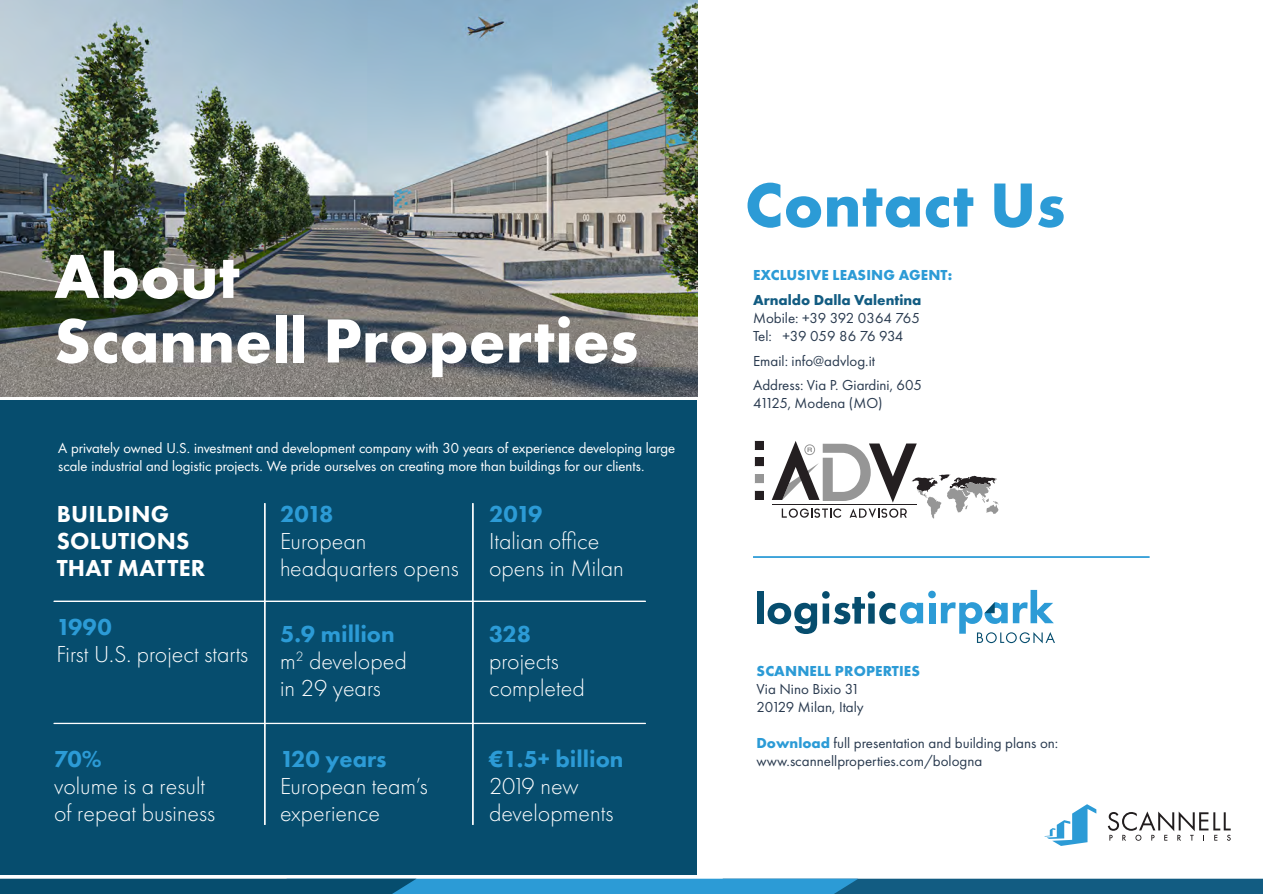
<style>
.page{position:relative;width:1263px;height:894px;background:#fff}
.page>*{position:absolute;margin:0;border:0;box-sizing:border-box;transform-origin:0 0}
.t1{font:700 64.5px/64.5px "Futura";color:#fff}
.t2{font:700 64.5px "Futura";color:#2c9bd6}
.t3{font:300 24px/27px "Futura PT";color:#fff}
.t4{font:800 24px "Futura PT";color:#2c9bd6}
.t5{font:800 24px/27px "Futura PT";letter-spacing:.01em;color:#fff}
.t6{font:15px/18px "Futura PT";color:#293a4f}
.t7{font:15px/18px "Futura Boo";color:#fff}
.t8{font:700 15px "Futura PT";letter-spacing:.01em;color:#2c9bd6}
.t9{font:700 15px "Futura PT";color:#125c82}
.s1{font-weight:800;color:#2c9bd6}
.s2{font-weight:700;color:#2c9bd6}
</style>
<div class="page">
<svg style="left:754px;top:441px;width:9px;height:9px"></svg>
<svg style="left:754px;top:457px;width:9px;height:9px"></svg>
<svg style="left:754px;top:474px;width:9px;height:9px"></svg>
<svg style="left:754px;top:490px;width:9px;height:9px"></svg>
<svg style="left:771px;top:441px;width:228px;height:77px"></svg>
<div style="left:0;top:400px;width:697px;height:474px;background:#064d6e"></div>
<img style="left:0;top:0;width:697px;height:396px">
<svg style="left:1107px;top:811px;width:123px;height:29px"></svg>
<svg style="left:1044px;top:804px;width:52px;height:41px"></svg>
<hr style="left:54px;top:600px;width:591px;height:1px;background:#fff">
<hr style="left:54px;top:601px;width:591px;height:1px;background:#fff">
<hr style="left:264px;top:503px;width:1px;height:321px;background:#fff">
<hr style="left:265px;top:503px;width:1px;height:321px;background:#fff">
<hr style="left:472px;top:503px;width:1px;height:321px;background:#fff">
<hr style="left:473px;top:503px;width:1px;height:321px;background:#fff">
<svg style="left:0;top:878px;width:1263px;height:15px;background:#21739d"></svg>
<div style="left:757px;top:590px;width:6px;height:33px;background:#064d6e"></div>
<svg style="left:767px;top:591px;width:156px;height:42px"></svg>
<div style="left:928px;top:602px;width:7px;height:21px;background:#2c9bd6"></div>
<svg style="left:941px;top:589px;width:114px;height:54px"></svg>
<div style="left:928px;top:590px;width:7px;height:8px;background:#2c9bd6;border-radius:50%"></div>
<hr style="left:54px;top:722px;width:591px;height:1px;background:#fff">
<hr style="left:54px;top:723px;width:591px;height:1px;background:#fff">
<hr style="left:753px;top:556px;width:396px;height:1px;background:#2c9bd6">
<h1 class="t1" style="left:54px;top:240px;width:586px">About<br>Scannell Properties</h1>
<p class="t7" style="left:58px;top:438px;width:618px">A privately owned U.S. investment and development company with 30 years of experience developing large scale industrial and logistic projects. We pride ourselves on creating more than buildings for our clients.</p>
<h2 class="t5" style="left:57px;top:499px;width:150px">BUILDING<br>SOLUTIONS<br>THAT MATTER</h2>
<h2 class="t4" style="left:280px;top:498px;width:55px">2018</h2>
<h2 class="t3" style="left:280px;top:527px;width:180px">European headquarters opens</h2>
<h2 class="t4" style="left:489px;top:498px;width:55px">2019</h2>
<h2 class="t3" style="left:489px;top:527px;width:136px">Italian office opens in Milan</h2>
<h1 class="t2" style="left:745px;top:159px;width:322px">Contact Us</h1>
<p class="t8" style="left:753px;top:265px;width:201px">EXCLUSIVE LEASING AGENT:</p>
<p class="t9" style="left:753px;top:290px;width:170px">Arnaldo Dalla Valentina</p>
<p class="t6" style="left:753px;top:309px;width:168px">Mobile: +39 392 0364 765<br>Tel: +39 059 86 76 934</p>
<p class="t6" style="left:753px;top:348px;width:171px;line-height:24px">Email: info@advlog.it<br>Address: Via P. Giardini, 605</p>
<p class="t6" style="left:753px;top:393px;width:131px">41125, Modena (MO)</p>
<h2 class="t4" style="left:57px;top:611px;width:57px">1990</h2>
<h2 class="t3" style="left:57px;top:640px;width:193px">First U.S. project starts</h2>
<h2 class="t3" style="left:280px;top:620px;width:128px"><span class="s1">5.9 million </span>m<sup>2</sup> developed in 29 years</h2>
<h2 class="t4" style="left:489px;top:619px;width:44px">328</h2>
<h2 class="t3" style="left:489px;top:647px;width:97px">projects completed</h2>
<p class="t8" style="left:756px;top:660px;width:165px">SCANNELL PROPERTIES</p>
<p class="t6" style="left:756px;top:679px;width:109px">Via Nino Bixio 31<br>20129 Milan, Italy</p>
<p class="t6" style="left:756px;top:733px;width:303px"><span class="s2">Download</span> full presentation and building plans on:</p>
<h2 class="t4" style="left:489px;top:743px;width:136px">€1.5+ billion</h2>
<h2 class="t3" style="left:489px;top:772px;width:126px">2019 new developments</h2>
<h2 class="t4" style="left:54px;top:743px;width:49px">70%</h2>
<p class="t6" style="left:756px;top:751px;width:227px">www.scannellproperties.com/bologna</p>
<h2 class="t3" style="left:54px;top:772px;width:163px">volume is a result of repeat business</h2>
<h2 class="t4" style="left:280px;top:743px;width:108px">120 years</h2>
<h2 class="t3" style="left:280px;top:772px;width:149px">European team’s experience</h2>
</div>
